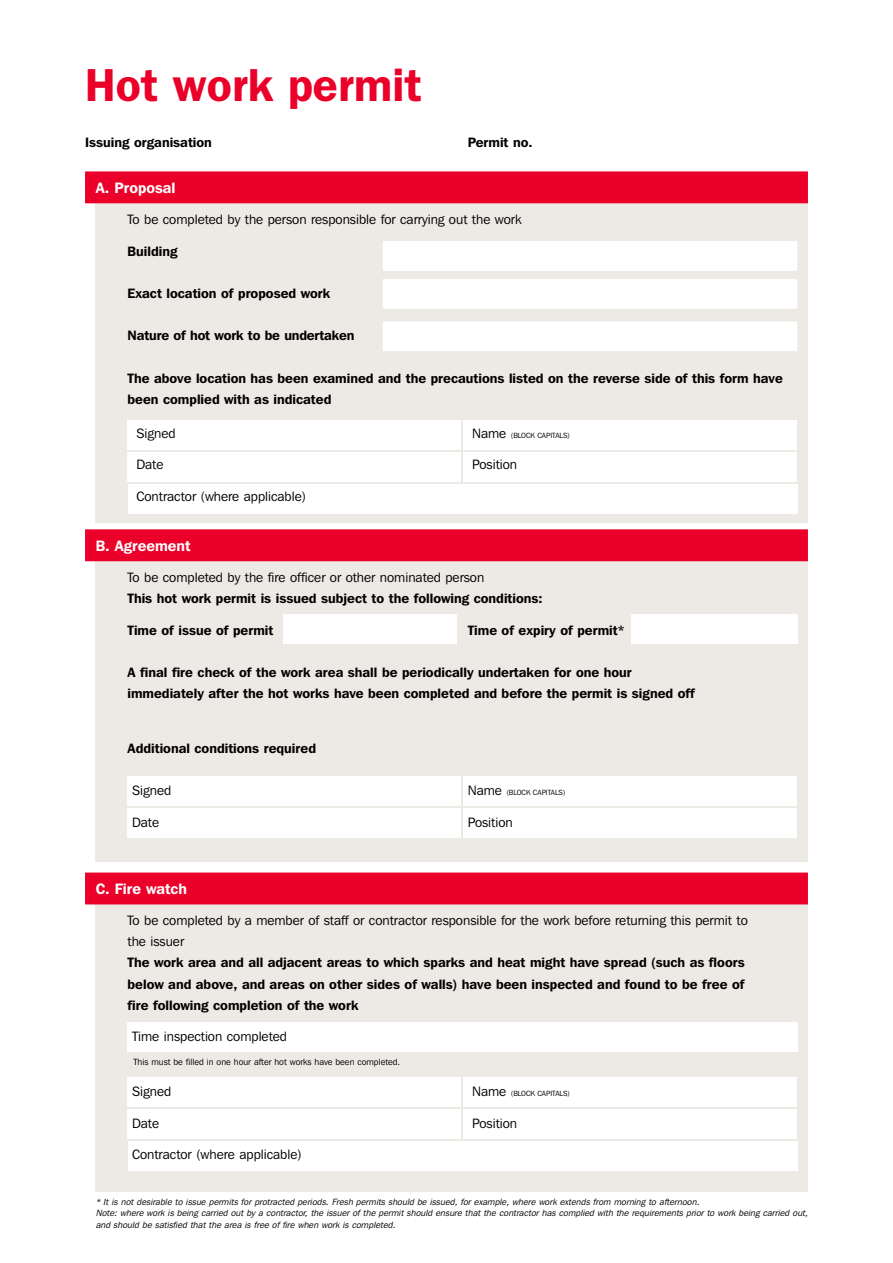
<style>
.page{position:relative;width:893px;height:1263px;background:#fff}
.page>*{position:absolute;margin:0;border:0;box-sizing:border-box;transform-origin:0 0}
.t1{font:600 46.5px "Franklin Gothic";color:#ea0029}
.t2{font:600 15px "Franklin Gothic IT Cby BT";color:#fff}
.t3{font:600 13.5px/21px "Franklin Gothic IT Cby BT";color:#000}
.t4{font:13.5px/21px "Franklin Gothic IT Cby BT";color:#000}
.t5{font:italic 9px/11.2px "Franklin Gothic IT Cby BT";color:#000}
.t6{font:9px "Franklin Gothic IT Cby BT";color:#000}
.t7{font:7.5px "Franklin Gothic IT Cby BT";color:#000}
.s1{font-size:13.5px}
</style>
<div class="page">
<div style="left:96px;top:886px;width:712px;height:306px;background:#ede9e5"></div>
<div style="left:96px;top:559px;width:712px;height:303px;background:#ede9e5"></div>
<div style="left:96px;top:181px;width:712px;height:342px;background:#ede9e5"></div>
<div style="left:463px;top:808px;width:334px;height:30px;background:#fff"></div>
<div style="left:128px;top:808px;width:333px;height:30px;background:#fff"></div>
<div style="left:463px;top:776px;width:334px;height:30px;background:#fff"></div>
<div style="left:128px;top:776px;width:333px;height:30px;background:#fff"></div>
<div style="left:463px;top:452px;width:334px;height:29px;background:#fff"></div>
<div style="left:128px;top:452px;width:333px;height:29px;background:#fff"></div>
<div style="left:463px;top:420px;width:334px;height:29px;background:#fff"></div>
<div style="left:128px;top:420px;width:333px;height:29px;background:#fff"></div>
<div style="left:128px;top:484px;width:669px;height:29px;background:#fff"></div>
<div style="left:631px;top:615px;width:166px;height:29px;background:#fff"></div>
<div style="left:283px;top:615px;width:174px;height:29px;background:#fff"></div>
<div style="left:446px;top:1022px;width:351px;height:30px;background:#fff"></div>
<div style="left:128px;top:1022px;width:333px;height:30px;background:#fff"></div>
<div style="left:383px;top:241px;width:414px;height:30px;background:#fff"></div>
<div style="left:383px;top:279px;width:414px;height:30px;background:#fff"></div>
<div style="left:383px;top:321px;width:414px;height:30px;background:#fff"></div>
<div style="left:463px;top:1109px;width:334px;height:29px;background:#fff"></div>
<div style="left:128px;top:1109px;width:333px;height:29px;background:#fff"></div>
<div style="left:463px;top:1077px;width:334px;height:29px;background:#fff"></div>
<div style="left:128px;top:1077px;width:333px;height:29px;background:#fff"></div>
<div style="left:128px;top:1141px;width:669px;height:29px;background:#fff"></div>
<div style="left:85px;top:171px;width:723px;height:32px;background:#ea0029"></div>
<div style="left:85px;top:529px;width:723px;height:32px;background:#ea0029"></div>
<div style="left:85px;top:872px;width:723px;height:32px;background:#ea0029"></div>
<h1 class="t1" style="left:85px;top:58px;width:339px">Hot work permit</h1>
<p class="t3" style="left:85px;top:131px;width:128px">Issuing organisation</p>
<p class="t3" style="left:468px;top:131px;width:66px">Permit no.</p>
<p class="t2" style="left:96px;top:178px;width:81px">A. Proposal</p>
<p class="t4" style="left:128px;top:209px;width:395px">To be completed by the person responsible for carrying out the work</p>
<p class="t3" style="left:128px;top:240px;width:51px">Building</p>
<p class="t3" style="left:128px;top:283px;width:204px">Exact location of proposed work</p>
<p class="t3" style="left:128px;top:325px;width:228px">Nature of hot work to be undertaken</p>
<p class="t3" style="left:128px;top:367px;width:657px">The above location has been examined and the precautions listed on the reverse side of this form have</p>
<p class="t3" style="left:128px;top:388px;width:205px">been complied with as indicated</p>
<p class="t4" style="left:136px;top:422px;width:41px">Signed</p>
<p class="t7" style="left:472px;top:430px;width:99px"><span class="s1">Name</span> (BLOCK CAPITALS)</p>
<p class="t4" style="left:136px;top:454px;width:29px">Date</p>
<p class="t4" style="left:472px;top:454px;width:46px">Position</p>
<p class="t4" style="left:136px;top:485px;width:171px">Contractor (where applicable)</p>
<p class="t2" style="left:96px;top:536px;width:96px">B. Agreement</p>
<p class="t4" style="left:128px;top:567px;width:358px">To be completed by the fire officer or other nominated person</p>
<p class="t3" style="left:128px;top:588px;width:417px">This hot work permit is issued subject to the following conditions:</p>
<p class="t3" style="left:128px;top:619px;width:147px">Time of issue of permit</p>
<p class="t3" style="left:468px;top:619px;width:158px">Time of expiry of permit*</p>
<p class="t3" style="left:128px;top:662px;width:569px">A final fire check of the work area shall be periodically undertaken for one hour immediately after the hot works have been completed and before the permit is signed off</p>
<p class="t3" style="left:128px;top:738px;width:190px">Additional conditions required</p>
<p class="t4" style="left:132px;top:780px;width:41px">Signed</p>
<p class="t7" style="left:468px;top:788px;width:99px"><span class="s1">Name</span> (BLOCK CAPITALS)</p>
<p class="t4" style="left:132px;top:812px;width:29px">Date</p>
<p class="t4" style="left:468px;top:812px;width:46px">Position</p>
<p class="t2" style="left:96px;top:879px;width:93px">C. Fire watch</p>
<p class="t4" style="left:128px;top:910px;width:622px">To be completed by a member of staff or contractor responsible for the work before returning this permit to the issuer</p>
<p class="t3" style="left:128px;top:952px;width:619px">The work area and all adjacent areas to which sparks and heat might have spread (such as floors below and above, and areas on other sides of walls) have been inspected and found to be free of</p>
<p class="t3" style="left:128px;top:994px;width:232px">fire following completion of the work</p>
<p class="t4" style="left:132px;top:1026px;width:157px">Time inspection completed</p>
<p class="t6" style="left:133px;top:1056px;width:268px">This must be filled in one hour after hot works have been completed.</p>
<p class="t4" style="left:132px;top:1081px;width:41px">Signed</p>
<p class="t7" style="left:472px;top:1089px;width:99px"><span class="s1">Name</span> (BLOCK CAPITALS)</p>
<p class="t4" style="left:132px;top:1112px;width:29px">Date</p>
<p class="t4" style="left:472px;top:1112px;width:46px">Position</p>
<p class="t4" style="left:132px;top:1144px;width:171px">Contractor (where applicable)</p>
<p class="t5" style="left:96px;top:1196px;width:716px">* It is not desirable to issue permits for protracted periods. Fresh permits should be issued, for example, where work extends from morning to afternoon.<br>Note: where work is being carried out by a contractor, the issuer of the permit should ensure that the contractor has complied with the requirements prior to work being carried out, and should be satisfied that the area is free of fire when work is completed.</p>
</div>
